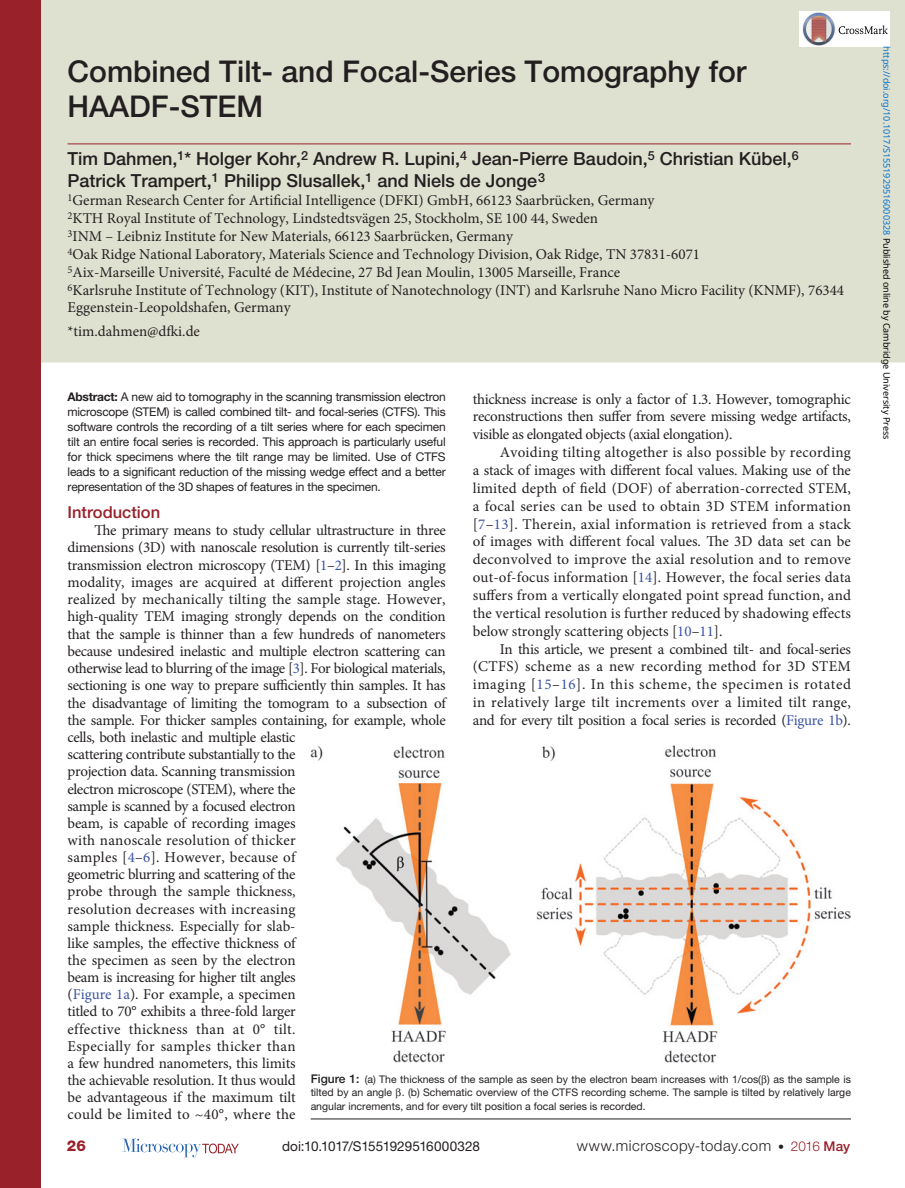
<style>
.page{position:relative;width:905px;height:1188px;background:#fff}
.page>*{position:absolute;margin:0;border:0;box-sizing:border-box;transform-origin:0 0}
.pAtl{font:500 30px/34.5px "Helvetica Neue LT Std";color:#231f20}
.pAu{font:500 18px/21.8px "Helvetica Neue LT Std";color:#231f20}
.pSec1ttl{font:500 16.5px "Helvetica Neue LT Std";color:#98212a}
.pFirstpara{font:15px/17.2px "Minion Pro";letter-spacing:-.02em;color:#231f20}
.pPara{font:15px/17.9px "Minion Pro";letter-spacing:-.01em;color:#231f20;text-align:justify}
.pAffiliation{font:15px/16.5px "Minion Pro";color:#231f20}
.t1{font:300 15px "Helvetica Neue LT Std";letter-spacing:.03em;color:#231f20}
.pCorresp{font:15px "Minion Pro";color:#231f20}
.t2{font:800 15px "Helvetica Neue LT Std";color:#98212a}
.t3{font:13.5px "Helvetica Neue LT Std";letter-spacing:-.005em;color:#231f20}
.pSec1ttl-2{font:12px/14.9px "Helvetica Neue";letter-spacing:-.015em;color:#231f20;text-align:justify}
.pFigureCaption{font:10.5px/13.5px "Helvetica Neue LT Std";color:#231f20;text-align:justify}
.t4{font:9px "Noto Sans";color:#0172cf}
.s1{font-weight:700}
.s2{color:#3a53a3}
.s3{font-weight:500;font-size:12px}
.s4{font-size:12px}
.s5{font-size:13.5px;color:#98212a}
.s6{font-weight:500;font-size:13.5px;color:#98212a}
.s7{color:#000}
</style>
<div class="page">
<svg style="left:122px;top:1139px;width:117px;height:18px"></svg>
<div style="left:0;top:0;width:904px;height:174px;background:#dfe1d0"></div>
<hr style="left:68px;top:144px;width:782px;height:1px;background:#98212a">
<div style="left:0;top:166px;width:904px;height:60px;background:#dfe1d0"></div>
<div style="left:0;top:220px;width:904px;height:60px;background:#dfe1d0"></div>
<div style="left:0;top:273px;width:904px;height:60px;background:#dfe1d0"></div>
<div style="left:0;top:303px;width:904px;height:60px;background:#dfe1d0"></div>
<div style="left:0;top:0;width:41px;height:1188px;background:#98212a"></div>
<img style="left:310px;top:745px;width:540px;height:317px">
<hr style="left:310px;top:1119px;width:540px;height:1px;background:#231f20">
<img style="left:799px;top:12px;width:91px;height:35px">
<p class="pAtl" style="left:68px;top:54px;width:680px">Combined Tilt- and Focal-Series Tomography for<br>HAADF-STEM</p>
<p class="pAu" style="left:68px;top:148px;width:732px">Tim Dahmen,<sup>1</sup>* Holger Kohr,<sup>2</sup> Andrew R. Lupini,<sup>4</sup> Jean-Pierre Baudoin,<sup>5</sup> Christian Kübel,<sup>6<br></sup>Patrick Trampert,<sup>1</sup> Philipp Slusallek,<sup>1</sup> and Niels de Jonge<sup>3</sup></p>
<p class="pAffiliation" style="left:68px;top:192px;width:588px"><sup>1</sup>German Research Center for Artificial Intelligence (DFKI) GmbH, 66123 Saarbrücken, Germany</p>
<p class="pAffiliation" style="left:68px;top:210px;width:532px"><sup>2</sup>KTH Royal Institute of Technology, Lindstedtsvägen 25, Stockholm, SE 100 44, Sweden</p>
<p class="pAffiliation" style="left:68px;top:228px;width:447px"><sup>3</sup>INM – Leibniz Institute for New Materials, 66123 Saarbrücken, Germany</p>
<p class="pAffiliation" style="left:68px;top:246px;width:634px"><sup>4</sup>Oak Ridge National Laboratory, Materials Science and Technology Division, Oak Ridge, TN 37831-6071</p>
<p class="pAffiliation" style="left:68px;top:264px;width:554px"><sup>5</sup>Aix-Marseille Université, Faculté de Médecine, 27 Bd Jean Moulin, 13005 Marseille, France</p>
<p class="pAffiliation" style="left:68px;top:282px;width:778px"><sup>6</sup>Karlsruhe Institute of Technology (KIT), Institute of Nanotechnology (INT) and Karlsruhe Nano Micro Facility (KNMF), 76344<br>Eggenstein-Leopoldshafen, Germany</p>
<p class="pCorresp" style="left:68px;top:321px;width:134px">*tim.dahmen@dfki.de</p>
<p class="pSec1ttl-2" style="left:68px;top:390px;width:380px"><span class="s1">Abstract:</span> A new aid to tomography in the scanning transmission electron microscope (STEM) is called combined tilt- and focal-series (CTFS). This software controls the recording of a tilt series where for each specimen tilt an entire focal series is recorded. This approach is particularly useful for thick specimens where the tilt range may be limited. Use of CTFS leads to a significant reduction of the missing wedge effect and a better representation of the 3D shapes of features in the specimen.</p>
<p class="pSec1ttl" style="left:68px;top:502px;width:94px">Introduction</p>
<p class="pFirstpara" style="left:68px;top:522px;width:380px;text-indent:27px">The primary means to study cellular ultrastructure in three dimensions (3D) with nanoscale resolution is currently tilt-series transmission electron microscopy (TEM) [<span class="s2">1</span>–<span class="s2">2</span>]. In this imaging modality, images are acquired at different projection angles realized by mechanically tilting the sample stage. However, high-quality TEM imaging strongly depends on the condition that the sample is thinner than a few hundreds of nanometers because undesired inelastic and multiple electron scattering can otherwise lead to blurring of the image [<span class="s2">3</span>]. For biological materials, sectioning is one way to prepare sufficiently thin samples. It has the disadvantage of limiting the tomogram to a subsection of the sample. For thicker samples containing, for example, whole cells, both inelastic and multiple elastic<br>scattering contribute substantially to the<br>projection data. Scanning transmission<br>electron microscope (STEM), where the<br>sample is scanned by a focused electron<br>beam, is capable of recording images<br>with nanoscale resolution of thicker<br>samples [<span class="s2">4</span>–<span class="s2">6</span>]. However, because of<br>geometric blurring and scattering of the<br>probe through the sample thickness,<br>resolution decreases with increasing<br>sample thickness. Especially for slab-<br>like samples, the effective thickness of<br>the specimen as seen by the electron<br>beam is increasing for higher tilt angles<br>(<span class="s2">Figure 1a</span>). For example, a specimen<br>titled to 70° exhibits a three-fold larger<br>effective thickness than at 0° tilt.<br>Especially for samples thicker than<br>a few hundred nanometers, this limits<br>the achievable resolution. It thus would<br>be advantageous if the maximum tilt<br>could be limited to ~40°, where the</p>
<p class="pFirstpara" style="left:472px;top:390px;width:379px;line-height:17.7px;text-align:justify">thickness increase is only a factor of 1.3. However, tomographic reconstructions then suffer from severe missing wedge artifacts, visible as elongated objects (axial elongation).</p>
<p class="pPara" style="left:472px;top:443px;width:380px;text-indent:27px">Avoiding tilting altogether is also possible by recording a stack of images with different focal values. Making use of the limited depth of field (DOF) of aberration-corrected STEM, a focal series can be used to obtain 3D STEM information [<span class="s2">7</span>–<span class="s2">13</span>]. Therein, axial information is retrieved from a stack of images with different focal values. The 3D data set can be deconvolved to improve the axial resolution and to remove out-of-focus information [<span class="s2">14</span>]. However, the focal series data suffers from a vertically elongated point spread function, and the vertical resolution is further reduced by shadowing effects below strongly scattering objects [<span class="s2">10</span>–<span class="s2">11</span>].</p>
<p class="pPara" style="left:472px;top:640px;width:380px;text-indent:27px">In this article, we present a combined tilt- and focal-series (CTFS) scheme as a new recording method for 3D STEM imaging [<span class="s2">15</span>–<span class="s2">16</span>]. In this scheme, the specimen is rotated in relatively large tilt increments over a limited tilt range, and for every tilt position a focal series is recorded (<span class="s2">Figure 1b</span>).</p>
<p class="pFigureCaption" style="left:310px;top:1072px;width:542px"><span class="s3">Figure 1:</span> (a) The thickness of the sample as seen by the electron beam increases with 1/cos( ) as the sample is tilted by an angle . (b) Schematic overview of the CTFS recording scheme. The sample is tilted by relatively large angular increments, and for every tilt position a focal series is recorded.</p>
<p class="t2" style="left:67px;top:1137px;width:21px">26</p>
<p class="t3" style="left:282px;top:1138px;width:199px">doi:10.1017/S1551929516000328</p>
<p class="t1" style="left:577px;top:1136px;width:275px">www.microscopy-today.com <span class="s4">•</span> <span class="s5">2016</span> <span class="s6">May</span></p>
<p class="t4" style="left:893px;top:46px;width:394px;rotate:90deg">https://doi.org/10.1017/S1551929516000328 <span class="s7">Published online by Cambridge University Press</span></p>
</div>
